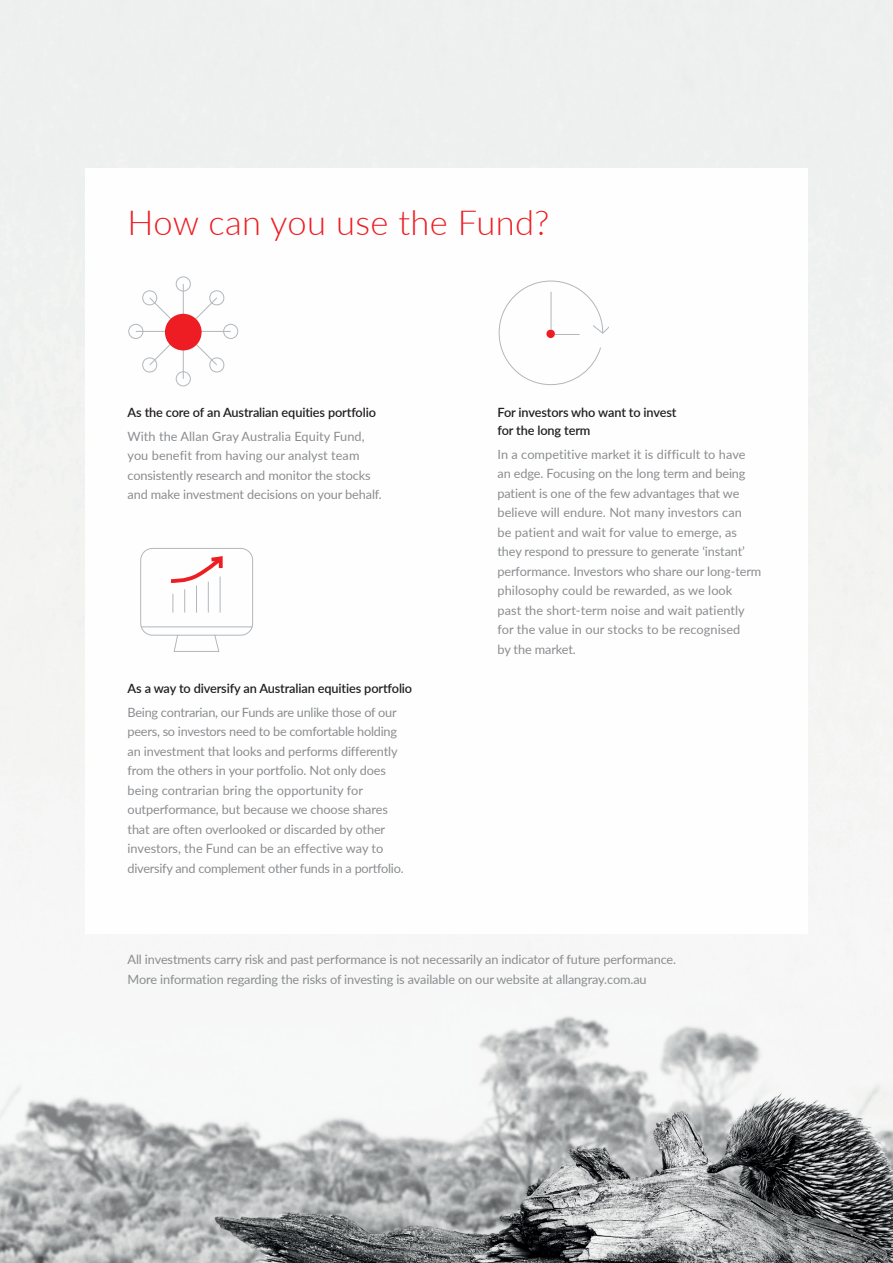
<style>
.page{position:relative;width:893px;height:1263px;background:#fff}
.page>*{position:absolute;margin:0;border:0;box-sizing:border-box;transform-origin:0 0}
.t1{font:300 34.5px "Lato";letter-spacing:.01em;color:#ee1d23}
.t2{font:12.75px/19.5px "Lato";letter-spacing:-.01em;color:#8a8c8f}
.t3{font:600 12.75px/18px "Lato";letter-spacing:-.01em;color:#231f20}
</style>
<div class="page">
<img style="left:0;top:0;width:893px;height:1263px">
<div style="left:85px;top:169px;width:723px;height:765px;background:#fff"></div>
<div style="left:140px;top:548px;width:113px;height:88px;border:1px solid #b1b7bc;border-radius:12px"></div>
<hr style="left:141px;top:626px;width:112px;height:1px;background:#b1b7bc">
<svg style="left:170px;top:556px;width:53px;height:56px"></svg>
<svg style="left:173px;top:634px;width:47px;height:18px"></svg>
<svg style="left:498px;top:280px;width:111px;height:105px"></svg>
<div style="left:176px;top:276px;width:15px;height:15px;border:1px solid #b1b7bc;border-radius:50%"></div>
<div style="left:176px;top:371px;width:15px;height:15px;border:1px solid #b1b7bc;border-radius:50%"></div>
<hr style="left:183px;top:284px;width:1px;height:95px;background:#b1b7bc">
<div style="left:128px;top:324px;width:15px;height:15px;border:1px solid #b1b7bc;border-radius:50%"></div>
<div style="left:223px;top:324px;width:15px;height:15px;border:1px solid #b1b7bc;border-radius:50%"></div>
<hr style="left:136px;top:331px;width:95px;height:1px;background:#b1b7bc">
<svg style="left:141px;top:289px;width:85px;height:85px"></svg>
<div style="left:165px;top:314px;width:37px;height:36px;background:#ee1d23;border-radius:50%"></div>
<h1 class="t1" style="left:128px;top:210px;width:423px">How can you use the Fund?</h1>
<p class="t3" style="left:128px;top:404px;width:250px">As the core of an Australian equities portfolio</p>
<p class="t2" style="left:128px;top:427px;width:256px">With the Allan Gray Australia Equity Fund, you benefit from having our analyst team consistently research and monitor the stocks and make investment decisions on your behalf.</p>
<p class="t3" style="left:128px;top:680px;width:286px">As a way to diversify an Australian equities portfolio</p>
<p class="t2" style="left:128px;top:703px;width:278px">Being contrarian, our Funds are unlike those of our peers, so investors need to be comfortable holding an investment that looks and performs differently from the others in your portfolio. Not only does being contrarian bring the opportunity for outperformance, but because we choose shares that are often overlooked or discarded by other investors, the Fund can be an effective way to diversify and complement other funds in a portfolio.</p>
<p class="t3" style="left:497px;top:404px;width:181px">For investors who want to invest for the long term</p>
<p class="t2" style="left:497px;top:445px;width:265px">In a competitive market it is difficult to have an edge. Focusing on the long term and being patient is one of the few advantages that we believe will endure. Not many investors can<br>be patient and wait for value to emerge, as they respond to pressure to generate ‘instant’ performance. Investors who share our long-term philosophy could be rewarded, as we look<br>past the short-term noise and wait patiently for the value in our stocks to be recognised<br>by the market.</p>
<p class="t2" style="left:128px;top:951px;width:550px">All investments carry risk and past performance is not necessarily an indicator of future performance.<br>More information regarding the risks of investing is available on our website at allangray.com.au</p>
</div>
